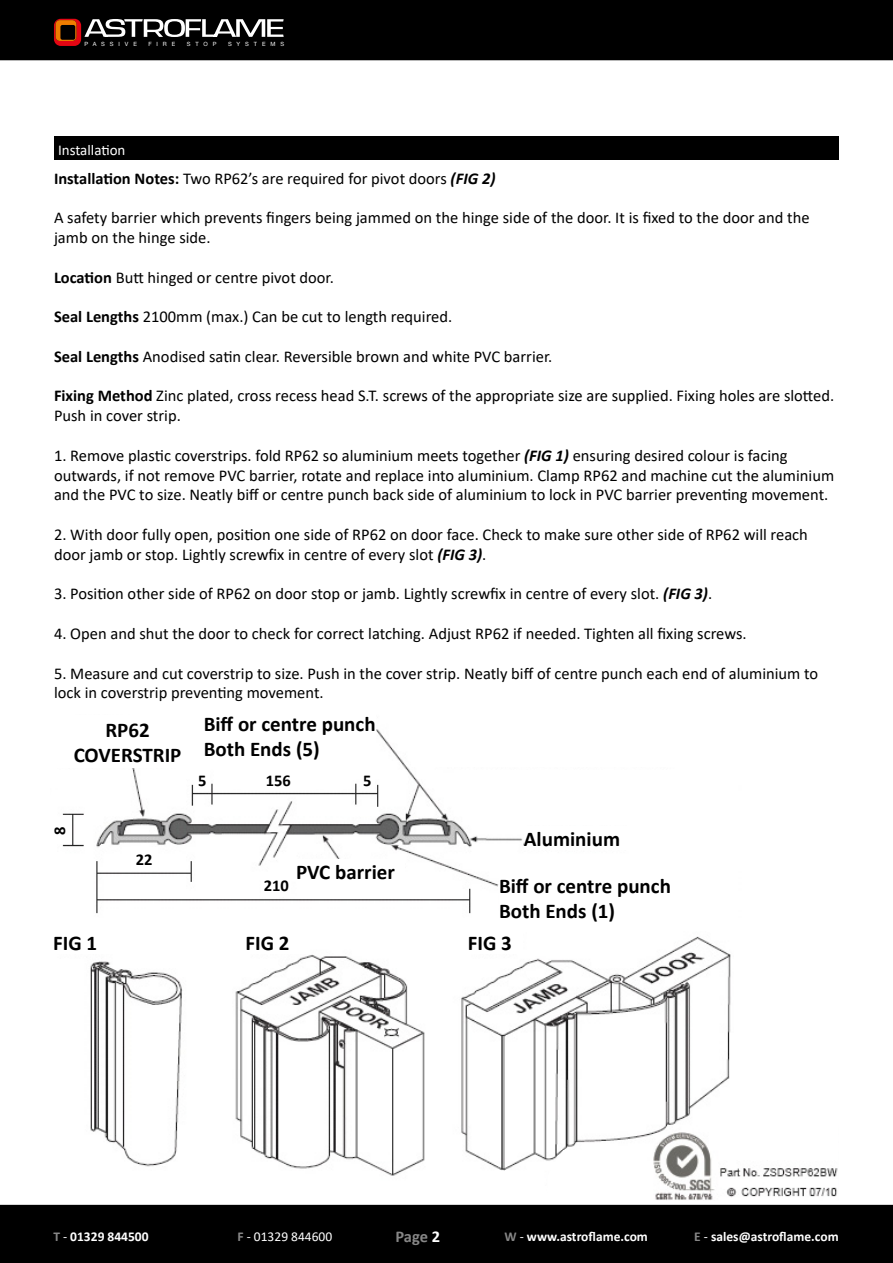
<style>
.page{position:relative;width:893px;height:1263px;background:#fff}
.page>*{position:absolute;margin:0;border:0;box-sizing:border-box;transform-origin:0 0}
.t1{font:700 21px/25.2px "Calibri";color:#000}
.t2{font:16.5px/19.8px "Calibri";color:#000}
.t3{font:700 16.5px "Calibri";color:#000}
.t4{font:700 16.5px "Calibri";color:#878787}
.t5{font:15px "Calibri";color:#fff}
.t6{font:700 13.5px "Calibri";color:#fff}
.t7{font:13.5px "Calibri";color:#fff}
.t8{font:5.85px "Helvetica Neue";letter-spacing:.84em;color:#fff}
.s1{font-weight:700}
.s2{font-weight:700;font-style:italic}
.s3{color:#fff}
.s4{color:#878787}
.s5{font-weight:400}
.s6{font-weight:700;color:#878787}
</style>
<div class="page">
<div style="left:0;top:0;width:893px;height:60px;background:#000"></div>
<div style="left:0;top:1205px;width:893px;height:58px;background:#000"></div>
<svg style="left:54px;top:19px;width:230px;height:27px"></svg>
<img style="left:62px;top:729px;width:462px;height:185px">
<div style="left:51px;top:715px;width:153px;height:53px;background:#fff"></div>
<div style="left:204px;top:709px;width:172px;height:52px;background:#fff"></div>
<div style="left:296px;top:859px;width:109px;height:23px;background:#fff"></div>
<div style="left:499px;top:872px;width:172px;height:52px;background:#fff"></div>
<div style="left:262px;top:873px;width:29px;height:24px;background:#fff"></div>
<div style="left:360px;top:768px;width:15px;height:23px;background:#fff"></div>
<div style="left:195px;top:768px;width:15px;height:23px;background:#fff"></div>
<div style="left:258px;top:768px;width:41px;height:23px;background:#fff"></div>
<div style="left:131px;top:847px;width:26px;height:24px;background:#fff"></div>
<div style="left:47px;top:817px;width:24px;height:27px;background:#fff"></div>
<div style="left:411px;top:693px;width:351px;height:74px;background:#fff"></div>
<div style="left:54px;top:136px;width:785px;height:23px;background:#000"></div>
<img style="left:90px;top:936px;width:641px;height:240px">
<div style="left:53px;top:930px;width:69px;height:24px;background:#fff"></div>
<div style="left:246px;top:930px;width:64px;height:24px;background:#fff"></div>
<div style="left:468px;top:930px;width:55px;height:24px;background:#fff"></div>
<svg style="left:547px;top:1137px;width:99px;height:39px"></svg>
<img style="left:646px;top:1125px;width:192px;height:75px">
<p class="t8" style="left:84px;top:40px;width:54px">PASSIVE</p>
<p class="t8" style="left:148px;top:40px;width:28px">FIRE</p>
<p class="t8" style="left:187px;top:40px;width:31px">STOP</p>
<p class="t8" style="left:228px;top:40px;width:58px">SYSTEMS</p>
<p class="t5" style="left:58px;top:139px;width:69px">Installation</p>
<p class="t2" style="left:54px;top:168px;width:443px"><span class="s1">Installation Notes:</span> Two RP62’s are required for pivot doors <span class="s2">(FIG 2)</span></p>
<p class="t2" style="left:54px;top:207px;width:757px">A safety barrier which prevents fingers being jammed on the hinge side of the door. It is fixed to the door and the jamb on the hinge side.</p>
<p class="t2" style="left:54px;top:267px;width:281px"><span class="s1">Location</span> Butt hinged or centre pivot door.</p>
<p class="t2" style="left:54px;top:306px;width:400px"><span class="s1">Seal Lengths</span> 2100mm (max.) Can be cut to length required.</p>
<p class="t2" style="left:54px;top:346px;width:500px"><span class="s1">Seal Lengths</span> Anodised satin clear. Reversible brown and white PVC barrier.</p>
<p class="t2" style="left:54px;top:386px;width:782px"><span class="s1">Fixing Method</span> Zinc plated, cross recess head S.T. screws of the appropriate size are supplied. Fixing holes are slotted.<br>Push in cover strip.</p>
<p class="t2" style="left:54px;top:445px;width:782px">1. Remove plastic coverstrips. fold RP62 so aluminium meets together <span class="s2">(FIG 1)</span> ensuring desired colour is facing outwards, if not remove PVC barrier, rotate and replace into aluminium. Clamp RP62 and machine cut the aluminium and the PVC to size. Neatly biff or centre punch back side of aluminium to lock in PVC barrier preventing movement.</p>
<p class="t2" style="left:54px;top:524px;width:755px">2. With door fully open, position one side of RP62 on door face. Check to make sure other side of RP62 will reach door jamb or stop. Lightly screwfix in centre of every slot <span class="s2">(FIG 3)</span>.</p>
<p class="t2" style="left:54px;top:584px;width:660px">3. Position other side of RP62 on door stop or jamb. Lightly screwfix in centre of every slot. <span class="s2">(FIG 3)</span>.</p>
<p class="t2" style="left:54px;top:623px;width:694px">4. Open and shut the door to check for correct latching. Adjust RP62 if needed. Tighten all fixing screws.</p>
<p class="t2" style="left:54px;top:663px;width:766px">5. Measure and cut coverstrip to size. Push in the cover strip. Neatly biff of centre punch each end of aluminium to lock in coverstrip preventing movement.</p>
<p class="t1" style="left:74px;top:717px;width:109px;text-align:center">RP62<br>COVERSTRIP</p>
<p class="t1" style="left:204px;top:711px;width:173px">Biff or centre punch<br>Both Ends (5)</p>
<p class="t3" style="left:48px;top:835px;width:10px;rotate:-90deg">8</p>
<p class="t3" style="left:136px;top:848px;width:18px">22</p>
<p class="t3" style="left:198px;top:768px;width:10px">5</p>
<p class="t3" style="left:266px;top:768px;width:27px">156</p>
<p class="t3" style="left:363px;top:768px;width:10px">5</p>
<p class="t3" style="left:264px;top:874px;width:27px">210</p>
<p class="t1" style="left:296px;top:859px;width:100px">PVC barrier</p>
<p class="t1" style="left:524px;top:826px;width:98px">Aluminium</p>
<p class="t1" style="left:499px;top:873px;width:173px">Biff or centre punch<br>Both Ends (1)</p>
<p class="t1" style="left:53px;top:930px;width:46px">FIG 1</p>
<p class="t1" style="left:246px;top:930px;width:46px">FIG 2</p>
<p class="t1" style="left:468px;top:930px;width:46px">FIG 3</p>
<p class="t4" style="left:395px;top:1225px;width:46px">Page <span class="s3">2</span></p>
<p class="t6" style="left:53px;top:1227px;width:97px"><span class="s4">T</span> <span class="s5">-</span> 01329 844500</p>
<p class="t7" style="left:238px;top:1227px;width:96px"><span class="s6">F</span> - 01329 844600</p>
<p class="t6" style="left:504px;top:1227px;width:145px"><span class="s4">W</span> <span class="s5">-</span> www.astroflame.com</p>
<p class="t6" style="left:694px;top:1227px;width:146px"><span class="s4">E</span> <span class="s5">-</span> sales@astroflame.com</p>
</div>
